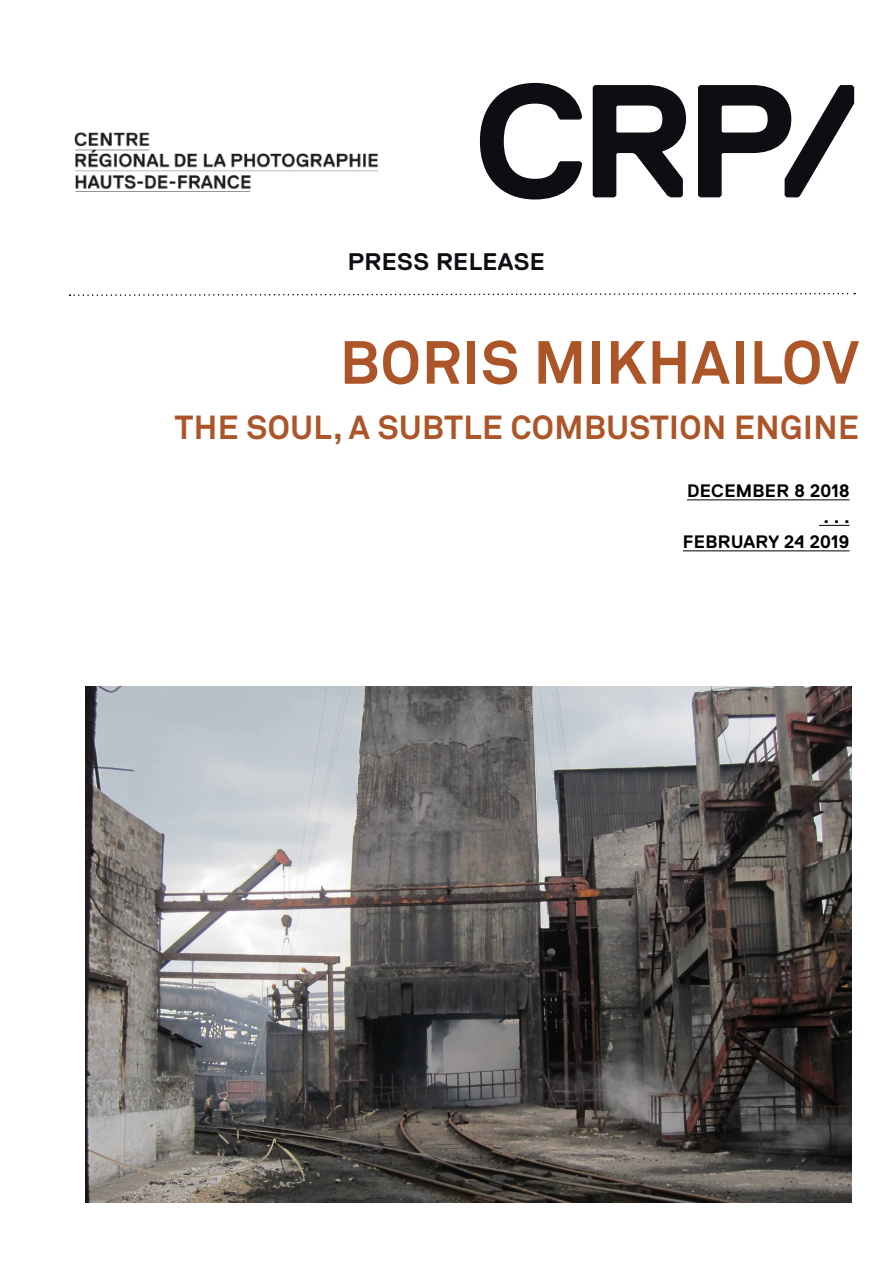
<style>
.page{position:relative;width:893px;height:1263px;background:#fff}
.page>*{position:absolute;margin:0;border:0;box-sizing:border-box;transform-origin:0 0}
.t1{font:700 60px "Akkurat";letter-spacing:.015em;color:#ac5529}
.t2{font:700 33px "Akkurat";letter-spacing:.015em;color:#ac5529}
.t3{font:700 24px "Replica Pro";letter-spacing:.015em;color:#0d0e13}
.t4{font:700 18px/25.5px "Replica Pro";letter-spacing:.015em;color:#000;text-align:right}
</style>
<div class="page">
<svg style="left:479px;top:82px;width:104px;height:118px"></svg>
<svg style="left:592px;top:85px;width:94px;height:113px"></svg>
<svg style="left:698px;top:85px;width:157px;height:113px"></svg>
<hr style="left:687px;top:500px;width:162px;height:1px;background:#000">
<hr style="left:819px;top:525px;width:30px;height:1px;background:#000">
<hr style="left:683px;top:551px;width:166px;height:1px;background:#000">
<svg style="left:69px;top:292px;width:786px;height:4px"></svg>
<img style="left:86px;top:687px;width:766px;height:515px">
<img style="left:74px;top:132px;width:303px;height:60px">
<p class="t3" style="left:348px;top:249px;width:199px">PRESS RELEASE</p>
<h1 class="t1" style="left:340px;top:325px;width:521px">BORIS MIKHAILOV</h1>
<p class="t2" style="left:175px;top:407px;width:686px">THE SOUL, A SUBTLE COMBUSTION ENGINE</p>
<p class="t4" style="left:683px;top:478px;width:168px">DECEMBER 8 2018 . . .<br>FEBRUARY 24 2019</p>
</div>
